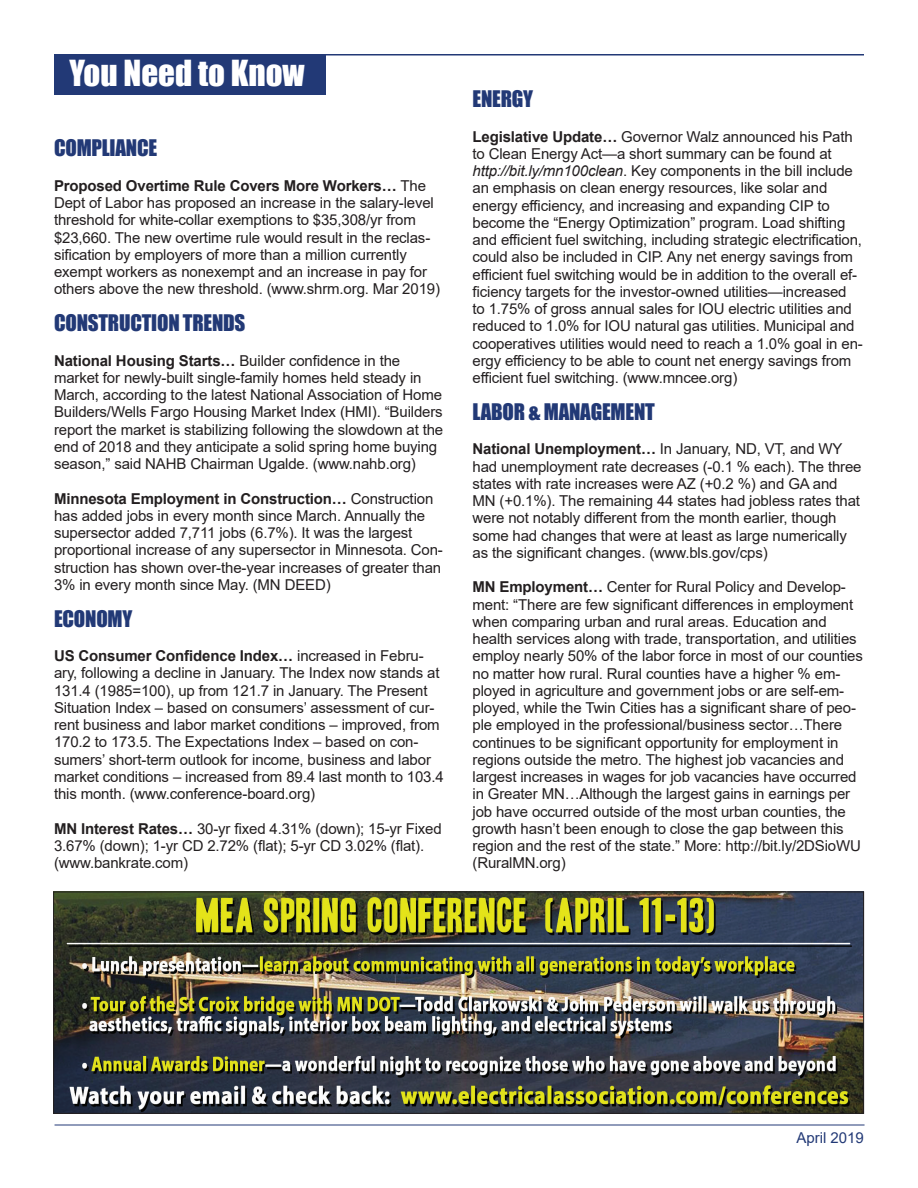
<style>
.page{position:relative;width:918px;height:1188px;background:#fff}
.page>*{position:absolute;margin:0;border:0;box-sizing:border-box;transform-origin:0 0}
.t1{font:33px "Impact";color:#fff}
.t2{font:21px "Impact";letter-spacing:-.01em;color:#223976}
.t3{font:15px/17.2px "Arial";letter-spacing:-.01em;color:#231f20}
.t4{font:15px "Arial";color:#223976}
.s1{font-weight:700}
.s2{font-style:italic}
</style>
<div class="page">
<hr style="left:55px;top:1125px;width:810px;height:1px;background:#223976">
<div style="left:55px;top:54px;width:271px;height:40px;background:#223976"></div>
<hr style="left:55px;top:54px;width:809px;height:2px;background:#223976">
<img style="left:55px;top:894px;width:807px;height:218px">
<div style="left:53px;top:892px;width:811px;height:222px;border:1px solid #231f20"></div>
<h1 class="t1" style="left:69px;top:48px;width:237px">You Need to Know</h1>
<h2 class="t2" style="left:54px;top:132px;width:105px">COMPLIANCE</h2>
<p class="t3" style="left:54px;top:177px;width:388px"><span class="s1">Proposed Overtime Rule Covers More Workers…</span> The Dept of Labor has proposed an increase in the salary-level threshold for white-collar exemptions to $35,308/yr from $23,660. The new overtime rule would result in the reclas&shy;sification by employers of more than a million currently exempt workers as nonexempt and an increase in pay for others above the new threshold. (www.shrm.org. Mar 2019)</p>
<h2 class="t2" style="left:54px;top:307px;width:193px">CONSTRUCTION TRENDS</h2>
<p class="t3" style="left:54px;top:352px;width:391px"><span class="s1">National Housing Starts…</span> Builder confidence in the market for newly-built single-family homes held steady in March, according to the latest National Association of Home Builders/Wells Fargo Housing Market Index (HMI). “Builders report the market is stabilizing following the slowdown at the end of 2018 and they anticipate a solid spring home buying season,” said NAHB Chairman Ugalde. (www.nahb.org)</p>
<p class="t3" style="left:54px;top:490px;width:390px"><span class="s1">Minnesota Employment in Construction…</span> Construction has added jobs in every month since March. Annually the supersector added 7,711 jobs (6.7%). It was the largest proportional increase of any supersector in Minnesota. Con&shy;struction has shown over-the-year increases of greater than 3% in every month since May. (MN DEED)</p>
<h2 class="t2" style="left:54px;top:602px;width:80px">ECONOMY</h2>
<p class="t3" style="left:54px;top:647px;width:391px"><span class="s1">US Consumer Confidence Index…</span> increased in Febru&shy;ary, following a decline in January. The Index now stands at 131.4 (1985=100), up from 121.7 in January. The Present Situation Index – based on consumers’ assessment of cur&shy;rent business and labor market conditions – improved, from 170.2 to 173.5. The Expectations Index – based on con&shy;sumers’ short-term outlook for income, business and labor market conditions – increased from 89.4 last month to 103.4 this month. (www.conference-board.org)</p>
<p class="t3" style="left:54px;top:820px;width:389px"><span class="s1">MN Interest Rates…</span> 30-yr fixed 4.31% (down); 15-yr Fixed<br>3.67% (down); 1-yr CD 2.72% (flat); 5-yr CD 3.02% (flat). (www.bankrate.com)</p>
<h2 class="t2" style="left:472px;top:82px;width:62px">ENERGY</h2>
<p class="t3" style="left:472px;top:128px;width:392px"><span class="s1">Legislative Update…</span> Governor Walz announced his Path to Clean Energy Act—a short summary can be found at <span class="s2">http://bit.ly/mn100clean</span>. Key components in the bill include an emphasis on clean energy resources, like solar and energy efficiency, and increasing and expanding CIP to become the “Energy Optimization” program. Load shifting and efficient fuel switching, including strategic electrification, could also be included in CIP. Any net energy savings from efficient fuel switching would be in addition to the overall ef&shy;ficiency targets for the investor-owned utilities—increased<br>to 1.75% of gross annual sales for IOU electric utilities and reduced to 1.0% for IOU natural gas utilities. Municipal and cooperatives utilities would need to reach a 1.0% goal in en&shy;ergy efficiency to be able to count net energy savings from efficient fuel switching. (www.mncee.org)</p>
<h2 class="t2" style="left:472px;top:395px;width:184px">LABOR &amp; MANAGEMENT</h2>
<p class="t3" style="left:472px;top:440px;width:391px"><span class="s1">National Unemployment…</span> In January, ND, VT, and WY had unemployment rate decreases (-0.1 % each). The three states with rate increases were AZ (+0.2 %) and GA and MN (+0.1%). The remaining 44 states had jobless rates that were not notably different from the month earlier, though some had changes that were at least as large numerically as the significant changes. (www.bls.gov/cps)</p>
<p class="t3" style="left:472px;top:578px;width:392px"><span class="s1">MN Employment…</span> Center for Rural Policy and Develop&shy;ment: “There are few significant differences in employment when comparing urban and rural areas. Education and health services along with trade, transportation, and utilities employ nearly 50% of the labor force in most of our counties no matter how rural. Rural counties have a higher % em&shy;ployed in agriculture and government jobs or are self-em&shy;ployed, while the Twin Cities has a significant share of peo&shy;ple employed in the professional/business sector…There continues to be significant opportunity for employment in regions outside the metro. The highest job vacancies and largest increases in wages for job vacancies have occurred in Greater MN…Although the largest gains in earnings per job have occurred outside of the most urban counties, the growth hasn’t been enough to close the gap between this region and the rest of the state.” More: http://bit.ly/2DSioWU (RuralMN.org)</p>
<p class="t4" style="left:796px;top:1127px;width:69px">April 2019</p>
</div>
